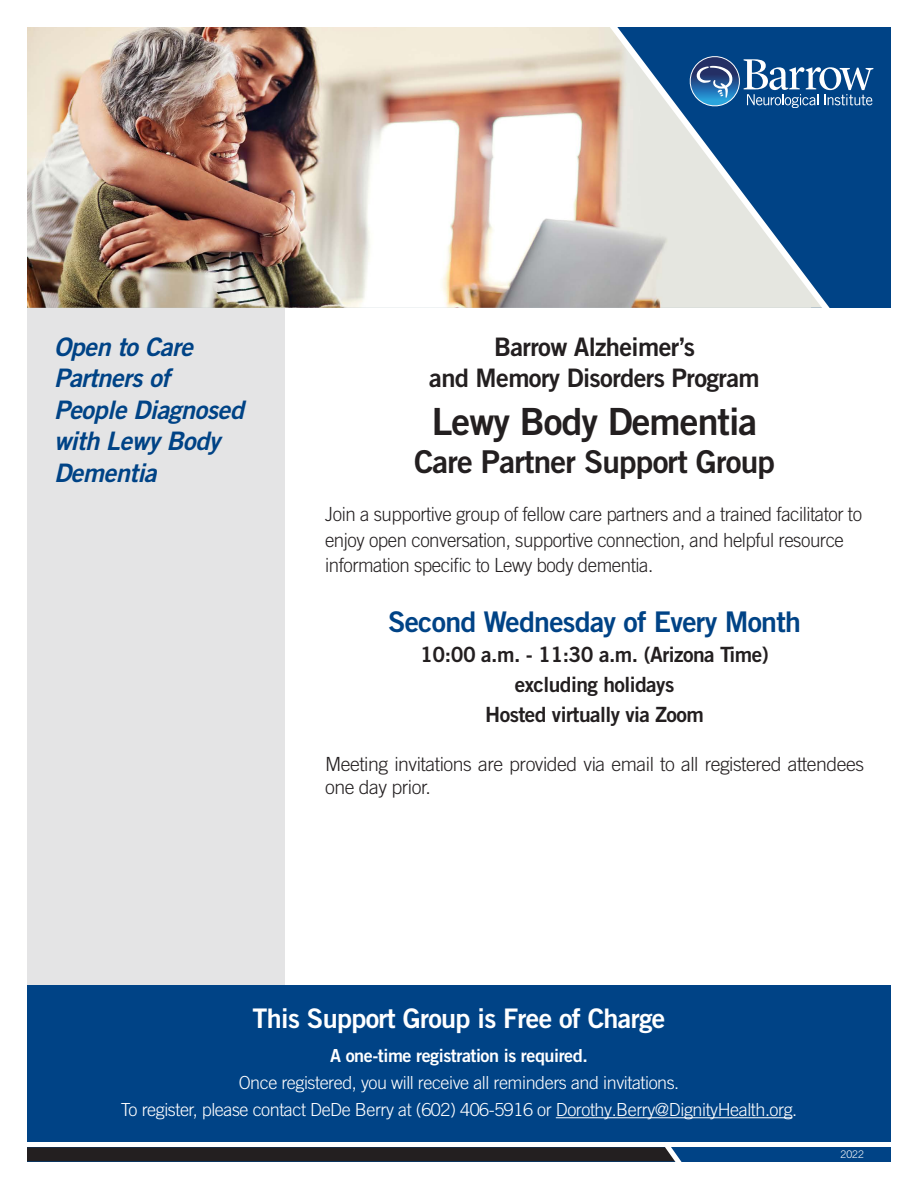
<style>
.page{position:relative;width:918px;height:1188px;background:#fff}
.page>*{position:absolute;margin:0;border:0;box-sizing:border-box;transform-origin:0 0}
.t1{font:37.5px "Trade Gothic LT Pro Bd 2";letter-spacing:-.025em;color:#231f20}
.t2{font:31.5px "Trade Gothic LT Pro Bd 2";letter-spacing:-.025em;color:#231f20}
.t3{font:28.5px "Trade Gothic LT Pro Bd 2";letter-spacing:-.025em;color:#004386}
.t4{font:27px "Trade Gothic LT Pro Bd 2";letter-spacing:-.025em;color:#fff}
.t5{font:25.5px/31.5px "Trade Gothic LT Pro Bd 2 Obl";letter-spacing:-.02em;color:#004386}
.t6{font:25.5px "Trade Gothic LT Pro Bd 2";letter-spacing:-.025em;color:#231f20}
.t7{font:21px "Trade Gothic LT Pro Bd 2";letter-spacing:-.025em;color:#231f20}
.t8{font:300 19.5px/25.5px "Trade Gothic LT Pro";letter-spacing:-.025em;color:#231f20;scale:.96 1}
.t9{font:300 19.5px/23.4px "Trade Gothic LT Pro";letter-spacing:-.025em;color:#231f20}
.t10{font:300 18px "Trade Gothic LT Pro";letter-spacing:-.025em;color:#fff}
.t11{font:18px "Trade Gothic LT Pro Bd 2";letter-spacing:-.025em;color:#fff}
.t12{font:300 10.5px "Trade Gothic LT Pro";color:#fff}
</style>
<div class="page">
<div style="left:27px;top:254px;width:257px;height:888px;background:#e4e4e5"></div>
<div style="left:27px;top:1147px;width:864px;height:14px;background:#004386"></div>
<svg style="left:27px;top:1147px;width:665px;height:15px;background:#21242a"></svg>
<div style="left:27px;top:985px;width:864px;height:157px;background:#004386"></div>
<div style="left:27px;top:27px;width:864px;height:281px;background:#004386"></div>
<img style="left:27px;top:27px;width:574px;height:281px">
<svg style="left:601px;top:27px;width:229px;height:281px"></svg>
<hr style="left:556px;top:1117px;width:236px;height:1px;background:#fff">
<svg style="left:688px;top:56px;width:185px;height:52px"></svg>
<p class="t5" style="left:54px;top:331px;width:192px">Open to Care<br>Partners of<br>People Diagnosed with Lewy Body<br>Dementia</p>
<p class="t6" style="left:494px;top:331px;width:202px">Barrow Alzheimer’s</p>
<p class="t6" style="left:429px;top:362px;width:332px">and Memory Disorders Program</p>
<p class="t1" style="left:432px;top:399px;width:327px">Lewy Body Dementia</p>
<p class="t2" style="left:414px;top:442px;width:362px">Care Partner Support Group</p>
<p class="t8" style="left:325px;top:501px;width:561px">Join a supportive group of fellow care partners and a trained facilitator to enjoy open conversation, supportive connection, and helpful resource information specific to Lewy body dementia.</p>
<p class="t3" style="left:388px;top:604px;width:414px">Second Wednesday of Every Month</p>
<p class="t7" style="left:420px;top:641px;width:350px">10:00 a.m. - 11:30 a.m. (Arizona Time)</p>
<p class="t7" style="left:515px;top:671px;width:161px">excluding holidays</p>
<p class="t7" style="left:485px;top:701px;width:220px">Hosted virtually via Zoom</p>
<p class="t9" style="left:325px;top:752px;width:540px">Meeting invitations are provided via email to all registered attendees one day prior.</p>
<p class="t4" style="left:253px;top:1002px;width:414px">This Support Group is Free of Charge</p>
<p class="t11" style="left:330px;top:1044px;width:259px">A one-time registration is required.</p>
<p class="t10" style="left:239px;top:1072px;width:442px">Once registered, you will receive all reminders and invitations.</p>
<p class="t10" style="left:121px;top:1099px;width:678px">To register, please contact DeDe Berry at (602) 406-5916 or Dorothy.Berry@DignityHealth.org.</p>
<p class="t12" style="left:841px;top:1148px;width:25px">2022</p>
</div>
